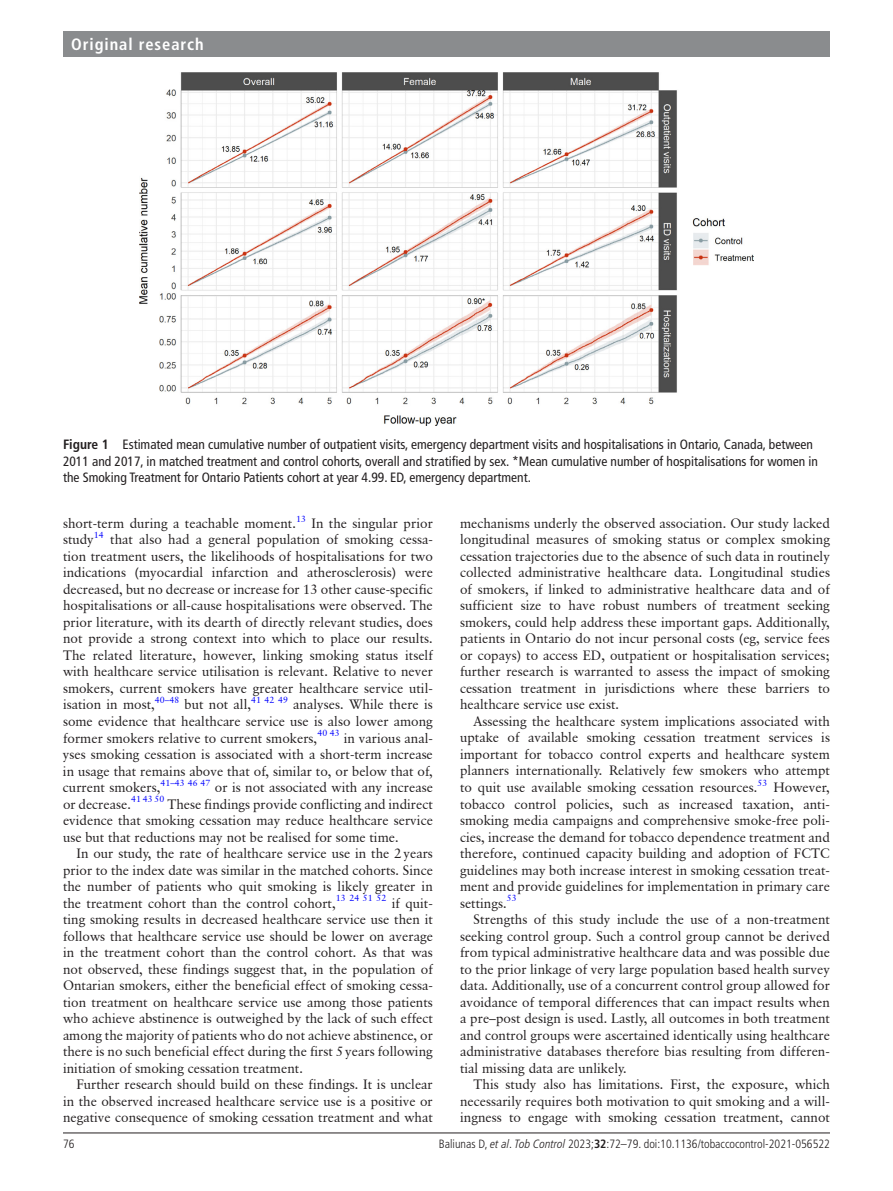
<style>
.page{position:relative;width:893px;height:1191px;background:#fff}
.page>*{position:absolute;margin:0;border:0;box-sizing:border-box;transform-origin:0 0}
.t1{font:700 condensed 16.5px "Frutiger LT Pro";letter-spacing:.055em;color:#fff}
.t2{font:13.5px/16.5px "Classical Garamond BT";color:#231f20;text-align:justify}
.t3{font:condensed 13.5px/16.5px "Frutiger LT Pro";color:#231f20}
.t4{font:300 condensed 12px "Frutiger LT Pro";color:#231f20}
.s1{font-weight:700}
.s2{font-style:italic}
</style>
<div class="page">
<hr style="left:63px;top:1132px;width:767px;height:1px;background:#231f20">
<div style="left:63px;top:31px;width:767px;height:25px;background:#8a8c8e"></div>
<img style="left:140px;top:72px;width:613px;height:353px">
<p class="t1" style="left:71px;top:34px;width:134px">Original research</p>
<p class="t3" style="left:63px;top:436px;width:757px"><span class="s1">Figure 1</span> Estimated mean cumulative number of outpatient visits, emergency department visits and hospitalisations in Ontario, Canada, between<br>2011 and 2017, in matched treatment and control cohorts, overall and stratified by sex. *Mean cumulative number of hospitalisations for women in the Smoking Treatment for Ontario Patients cohort at year 4.99. ED, emergency department.</p>
<p class="t2" style="left:63px;top:515px;width:371px">short-term during a teachable moment.<sup>13</sup> In the singular prior study<sup>14</sup> that also had a general population of smoking cessa&shy;tion treatment users, the likelihoods of hospitalisations for two indications (myocardial infarction and atherosclerosis) were decreased, but no decrease or increase for 13 other cause-specific hospitalisations or all-cause hospitalisations were observed. The prior literature, with its dearth of directly relevant studies, does not provide a strong context into which to place our results.<br>The related literature, however, linking smoking status itself with healthcare service utilisation is relevant. Relative to never smokers, current smokers have greater healthcare service util&shy;isation in most,<sup>40–48</sup> but not all,<sup>41</sup> <sup>42</sup> <sup>49</sup> analyses. While there is some evidence that healthcare service use is also lower among former smokers relative to current smokers,<sup>40</sup> <sup>43</sup> in various anal&shy;yses smoking cessation is associated with a short-term increase in usage that remains above that of, similar to, or below that of, current smokers,<sup>41–43</sup> <sup>46</sup> <sup>47</sup> or is not associated with any increase or decrease.<sup>41</sup> <sup>43</sup> <sup>50</sup> These findings provide conflicting and indirect evidence that smoking cessation may reduce healthcare service use but that reductions may not be realised for some time.</p>
<p class="t2" style="left:63px;top:845px;width:371px;text-indent:14px">In our study, the rate of healthcare service use in the 2years prior to the index date was similar in the matched cohorts. Since the number of patients who quit smoking is likely greater in the treatment cohort than the control cohort,<sup>13</sup> <sup>24</sup> <sup>51</sup> <sup>52</sup> if quit&shy;ting smoking results in decreased healthcare service use then it follows that healthcare service use should be lower on average in the treatment cohort than the control cohort. As that was not observed, these findings suggest that, in the population of Ontarian smokers, either the beneficial effect of smoking cessa&shy;tion treatment on healthcare service use among those patients who achieve abstinence is outweighed by the lack of such effect among the majority of patients who do not achieve abstinence, or there is no such beneficial effect during the first 5years following initiation of smoking cessation treatment.</p>
<p class="t2" style="left:63px;top:1076px;width:371px;text-indent:14px">Further research should build on these findings. It is unclear in the observed increased healthcare service use is a positive or negative consequence of smoking cessation treatment and what</p>
<p class="t2" style="left:460px;top:515px;width:371px">mechanisms underly the observed association. Our study lacked longitudinal measures of smoking status or complex smoking cessation trajectories due to the absence of such data in routinely collected administrative healthcare data. Longitudinal studies of smokers, if linked to administrative healthcare data and of sufficient size to have robust numbers of treatment seeking smokers, could help address these important gaps. Additionally, patients in Ontario do not incur personal costs (eg, service fees or copays) to access ED, outpatient or hospitalisation services; further research is warranted to assess the impact of smoking cessation treatment in jurisdictions where these barriers to healthcare service use exist.</p>
<p class="t2" style="left:460px;top:713px;width:371px;text-indent:14px">Assessing the healthcare system implications associated with uptake of available smoking cessation treatment services is important for tobacco control experts and healthcare system planners internationally. Relatively few smokers who attempt to quit use available smoking cessation resources.<sup>53</sup> However, tobacco control policies, such as increased taxation, anti&shy;smoking media campaigns and comprehensive smoke-free poli&shy;cies, increase the demand for tobacco dependence treatment and therefore, continued capacity building and adoption of FCTC guidelines may both increase interest in smoking cessation treat&shy;ment and provide guidelines for implementation in primary care settings.<sup>53</sup></p>
<p class="t2" style="left:460px;top:911px;width:371px;text-indent:14px">Strengths of this study include the use of a non-treatment seeking control group. Such a control group cannot be derived from typical administrative healthcare data and was possible due to the prior linkage of very large population based health survey data. Additionally, use of a concurrent control group allowed for avoidance of temporal differences that can impact results when a pre–post design is used. Lastly, all outcomes in both treatment and control groups were ascertained identically using healthcare administrative databases therefore bias resulting from differen&shy;tial missing data are unlikely.</p>
<p class="t2" style="left:460px;top:1076px;width:371px;text-indent:14px">This study also has limitations. First, the exposure, which necessarily requires both motivation to quit smoking and a will&shy;ingness to engage with smoking cessation treatment, cannot</p>
<p class="t4" style="left:63px;top:1136px;width:13px">76</p>
<p class="t4" style="left:439px;top:1136px;width:393px">Baliunas D, <span class="s2">et al</span>. <span class="s2">Tob Control</span> 2023;<span class="s1">32</span>:72–79. doi:10.1136/tobaccocontrol-2021-056522</p>
</div>
